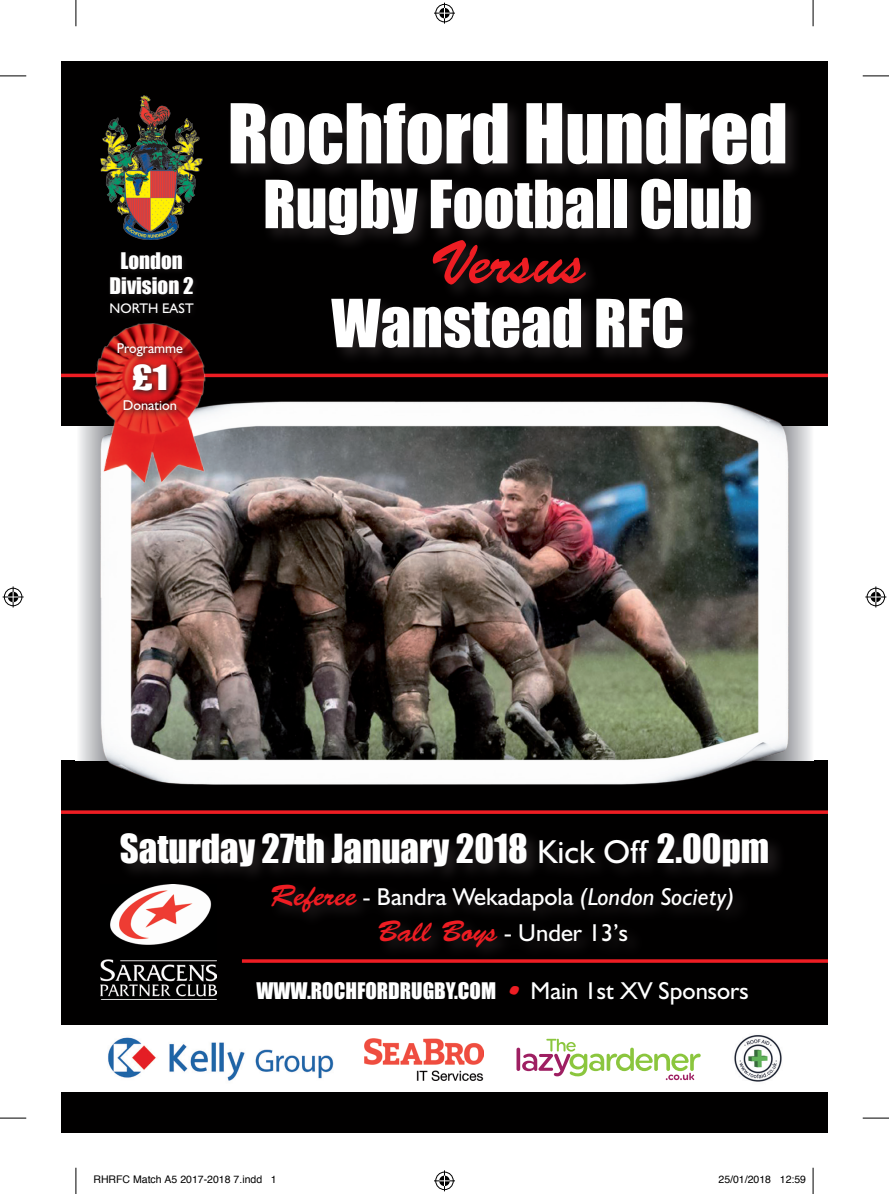
<style>
.page{position:relative;width:889px;height:1194px;background:#fff}
.page>*{position:absolute;margin:0;border:0;box-sizing:border-box;transform-origin:0 0}
.t1{font:76.12px "Impact";color:#fff}
.t2{font:61.25px "Impact";color:#fff}
.t3{font:61.25px "Brush Script Std";color:#ee1d23}
.t4{font:36.75px "Impact";color:#fff}
.t5{font:31.85px "Impact";color:#fff;scale:1.25 1}
.t6{font:24.5px/35.7px "Humanist 521 BT";color:#fff;text-align:center}
.t7{font:21px/25.2px "Impact";color:#fff;text-align:center}
.t8{font:14.35px "Humanist 521 BT";color:#fff}
.t9{font:14px "Humanist 521 BT";color:#fff}
.t10{font:10.5px "Helvetica";color:#000}
.s1{font-family:"Humanist 521 BT";font-size:33.25px}
.s2{font-family:"Brush Script Std";font-size:29.75px;color:#ee1d23}
.s3{font-style:italic}
.s4{font-family:"Brush Script Std";font-size:24.5px;color:#ee1d23}
.s5{font-family:"Humanist 521 BT";font-size:24.5px}
</style>
<div class="page">
<div style="left:61px;top:61px;width:766px;height:1071px;background:#010000"></div>
<div style="left:61px;top:427px;width:766px;height:333px;background:#fff"></div>
<img style="left:101px;top:96px;width:101px;height:144px">
<svg style="left:79px;top:427px;width:22px;height:333px;background:#cfd0d2"></svg>
<svg style="left:788px;top:427px;width:23px;height:333px;background:#cacbcd"></svg>
<svg style="left:235px;top:108px;width:560px;height:249px"></svg>
<div style="left:61px;top:1025px;width:766px;height:66px;background:#fff"></div>
<svg style="left:61px;top:373px;width:766px;height:4px;background:#c6171c"></svg>
<img style="left:108px;top:1037px;width:226px;height:44px">
<img style="left:364px;top:1038px;width:119px;height:42px">
<svg style="left:516px;top:1047px;width:4px;height:23px"></svg>
<svg style="left:522px;top:1038px;width:178px;height:42px"></svg>
<svg style="left:61px;top:810px;width:766px;height:4px;background:#d0191e"></svg>
<hr style="left:242px;top:959px;width:585px;height:3px;background:#ee1d23">
<div style="left:107px;top:248px;width:94px;height:72px;background:#231f20;opacity:.75"></div>
<svg style="left:127px;top:839px;width:651px;height:35px;fill:#0f0d0d"></svg>
<img style="left:734px;top:1035px;width:48px;height:47px">
<img style="left:101px;top:884px;width:116px;height:113px">
<div style="left:269px;top:880px;width:481px;height:83px;background:#030102"></div>
<img style="left:101px;top:402px;width:687px;height:383px">
<img style="left:88px;top:315px;width:130px;height:175px">
<svg style="left:114px;top:339px;width:76px;height:78px;background:#b2221f"></svg>
<svg style="left:0;top:76px;width:26px;height:1px"></svg>
<svg style="left:862px;top:76px;width:26px;height:1px"></svg>
<svg style="left:0;top:1117px;width:26px;height:1px"></svg>
<svg style="left:862px;top:1117px;width:26px;height:1px"></svg>
<svg style="left:76px;top:0;width:1px;height:26px"></svg>
<svg style="left:76px;top:1167px;width:1px;height:26px"></svg>
<svg style="left:812px;top:0;width:1px;height:26px"></svg>
<svg style="left:812px;top:1167px;width:1px;height:26px"></svg>
<svg style="left:434px;top:3px;width:21px;height:21px"></svg>
<svg style="left:434px;top:1170px;width:21px;height:21px"></svg>
<svg style="left:3px;top:586px;width:21px;height:21px"></svg>
<svg style="left:865px;top:586px;width:21px;height:21px"></svg>
<p class="t7" style="left:110px;top:248px;width:85px">London<br>Division 2</p>
<p class="t9" style="left:110px;top:300px;width:86px">North East</p>
<p class="t8" style="left:117px;top:339px;width:68px">Programme</p>
<h3 class="t5" style="left:132px;top:357px;width:31px">£1</h3>
<p class="t8" style="left:123px;top:396px;width:55px">Donation</p>
<h1 class="t1" style="left:227px;top:87px;width:562px">Rochford Hundred</h1>
<h2 class="t2" style="left:263px;top:166px;width:491px">Rugby Football Club</h2>
<h2 class="t3" style="left:429px;top:228px;width:158px">Versus</h2>
<h2 class="t2" style="left:331px;top:285px;width:354px">Wanstead RFC</h2>
<h3 class="t4" style="left:120px;top:826px;width:650px">Saturday 27th January 2018 <span class="s1">Kick Off</span> 2.00pm</h3>
<p class="t6" style="left:270px;top:878px;width:466px"><span class="s2">Referee</span> - Bandra Wekadapola <span class="s3">(London Society)<br></span><span class="s2">Ball Boys</span> - Under 13’s</p>
<p class="t7" style="left:256px;top:978px;width:19px">www</p>
<p class="t7" style="left:307px;top:978px;width:443px">.rochfordrugby.com <span class="s4">•</span> <span class="s5">Main 1st XV Sponsors</span></p>
<p class="t10" style="left:93px;top:1171px;width:185px">RHRFC Match A5 2017-2018 7.indd 1</p>
<p class="t10" style="left:718px;top:1171px;width:89px">25/01/2018 12:59</p>
</div>
